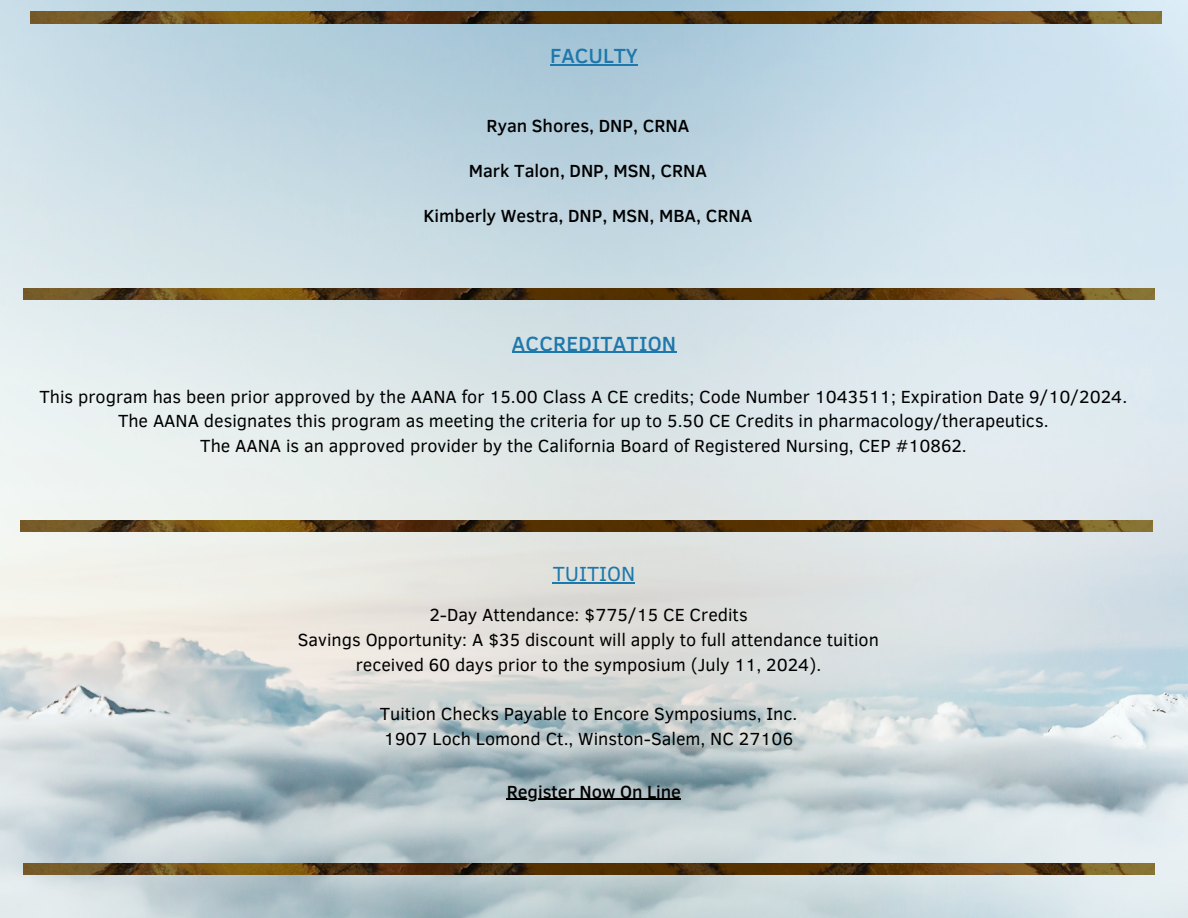
<style>
.page{position:relative;width:1188px;height:918px;background:#fff}
.page>*{position:absolute;margin:0;border:0;box-sizing:border-box;transform-origin:0 0}
.t1{font:500 21px "Clear Sans";letter-spacing:.01em;color:#1f78ab}
.t2{font:21px "Clear Sans";color:#1f78ab}
.t3{font:18px/24.8px "Clear Sans";color:#000;text-align:center}
.t4{font:500 18px "Clear Sans";color:#000}
</style>
<div class="page">
<img style="left:0;top:0;width:1188px;height:918px">
<img style="left:30px;top:12px;width:1132px;height:11px">
<img style="left:20px;top:520px;width:1132px;height:11px">
<img style="left:23px;top:863px;width:1132px;height:11px">
<img style="left:23px;top:288px;width:1132px;height:11px">
<hr style="left:553px;top:582px;width:82px;height:1px;background:#1f78ab">
<hr style="left:550px;top:64px;width:88px;height:1px;background:#1f78ab">
<svg style="left:512px;top:352px;width:14px;height:1px"></svg>
<hr style="left:526px;top:352px;width:150px;height:1px;background:#1f78ab">
<hr style="left:507px;top:799px;width:174px;height:1px;background:#000">
<p class="t1" style="left:550px;top:40px;width:89px">FACULTY</p>
<p class="t4" style="left:487px;top:112px;width:204px">Ryan Shores, DNP, CRNA</p>
<p class="t4" style="left:469px;top:157px;width:240px">Mark Talon, DNP, MSN, CRNA</p>
<p class="t4" style="left:423px;top:203px;width:330px">Kimberly Westra, DNP, MSN, MBA, CRNA</p>
<p class="t1" style="left:512px;top:328px;width:166px">ACCREDITATION</p>
<p class="t3" style="left:39px;top:383px;width:1089px">This program has been prior approved by the AANA for 15.00 Class A CE credits; Code Number 1043511; Expiration Date 9/10/2024.<br>The AANA designates this program as meeting the criteria for up to 5.50 CE Credits in pharmacology/therapeutics.<br>The AANA is an approved provider by the California Board of Registered Nursing, CEP #10862.</p>
<p class="t2" style="left:553px;top:559px;width:84px">TUITION</p>
<p class="t3" style="left:298px;top:602px;width:583px">2-Day Attendance: $775/15 CE Credits<br>Savings Opportunity: A $35 discount will apply to full attendance tuition received 60 days prior to the symposium (July 11, 2024).</p>
<p class="t3" style="left:380px;top:701px;width:419px;text-align:left">Tuition Checks Payable to Encore Symposiums, Inc.<br>1907 Loch Lomond Ct., Winston-Salem, NC 27106</p>
<p class="t4" style="left:507px;top:778px;width:176px">Register Now On Line</p>
</div>
